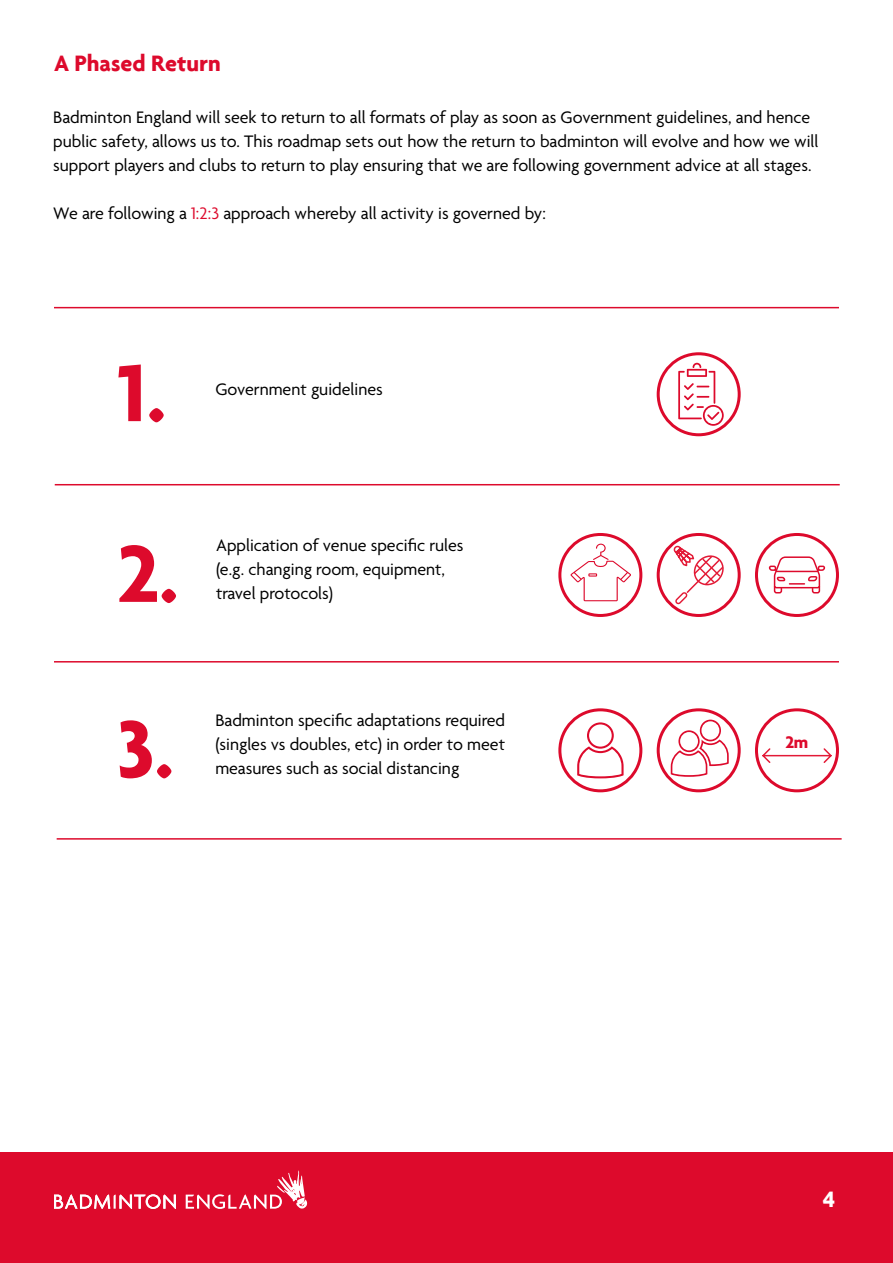
<style>
.page{position:relative;width:893px;height:1263px;background:#fff}
.page>*{position:absolute;margin:0;border:0;box-sizing:border-box;transform-origin:0 0}
.t1{font:700 87px/178.1px "Agenda";color:#dd0a2c}
.t2{font:700 24px "Agenda";color:#dd0a2c}
.t3{font:700 24px "Agenda";color:#fff}
.t4{font:18px/24px "Agenda";color:#000}
.t5{font:700 18px "Agenda";color:#dd0a2c}
.s1{color:#dd0a2c}
</style>
<div class="page">
<div style="left:0;top:1152px;width:893px;height:111px;background:#dd0a2c"></div>
<svg style="left:54px;top:1194px;width:122px;height:15px"></svg>
<svg style="left:186px;top:1170px;width:121px;height:39px"></svg>
<hr style="left:54px;top:307px;width:785px;height:1px;background:#dd0a2c">
<hr style="left:55px;top:484px;width:785px;height:1px;background:#dd0a2c">
<hr style="left:54px;top:661px;width:785px;height:1px;background:#dd0a2c">
<hr style="left:57px;top:838px;width:785px;height:2px;background:#dd0a2c">
<div style="left:657px;top:352px;width:84px;height:84px;border:3px solid #dd0a2c;border-radius:50%"></div>
<div style="left:657px;top:533px;width:84px;height:84px;border:3px solid #dd0a2c;border-radius:50%"></div>
<div style="left:558px;top:533px;width:84px;height:84px;border:3px solid #dd0a2c;border-radius:50%"></div>
<div style="left:755px;top:533px;width:84px;height:84px;border:3px solid #dd0a2c;border-radius:50%"></div>
<div style="left:755px;top:708px;width:84px;height:84px;border:3px solid #dd0a2c;border-radius:50%"></div>
<div style="left:558px;top:708px;width:84px;height:84px;border:3px solid #dd0a2c;border-radius:50%"></div>
<svg style="left:577px;top:722px;width:47px;height:56px"></svg>
<div style="left:657px;top:708px;width:84px;height:84px;border:3px solid #dd0a2c;border-radius:50%"></div>
<svg style="left:671px;top:720px;width:58px;height:57px"></svg>
<svg style="left:762px;top:748px;width:70px;height:15px"></svg>
<svg style="left:672px;top:545px;width:53px;height:59px"></svg>
<svg style="left:768px;top:556px;width:58px;height:38px"></svg>
<svg style="left:678px;top:363px;width:46px;height:63px"></svg>
<svg style="left:570px;top:544px;width:61px;height:57px"></svg>
<h2 class="t2" style="left:54px;top:49px;width:168px">A Phased Return</h2>
<p class="t4" style="left:53px;top:107px;width:767px">Badminton England will seek to return to all formats of play as soon as Government guidelines, and hence public safety, allows us to. This roadmap sets out how the return to badminton will evolve and how we will support players and clubs to return to play ensuring that we are following government advice at all stages.</p>
<p class="t4" style="left:53px;top:203px;width:494px">We are following a <span class="s1">1:2:3</span> approach whereby all activity is governed by:</p>
<h1 class="t1" style="left:117px;top:302px;width:63px">1.<br>2.<br>3.</h1>
<p class="t4" style="left:215px;top:378px;width:169px">Government guidelines</p>
<p class="t4" style="left:216px;top:534px;width:249px">Application of venue specific rules (e.g. changing room, equipment, travel protocols)</p>
<p class="t4" style="left:215px;top:709px;width:291px;text-align:justify">Badminton specific adaptations required (singles vs doubles, etc) in order to meet measures such as social distancing</p>
<p class="t5" style="left:786px;top:731px;width:24px">2m</p>
<h2 class="t3" style="left:823px;top:1184px;width:14px">4</h2>
</div>
